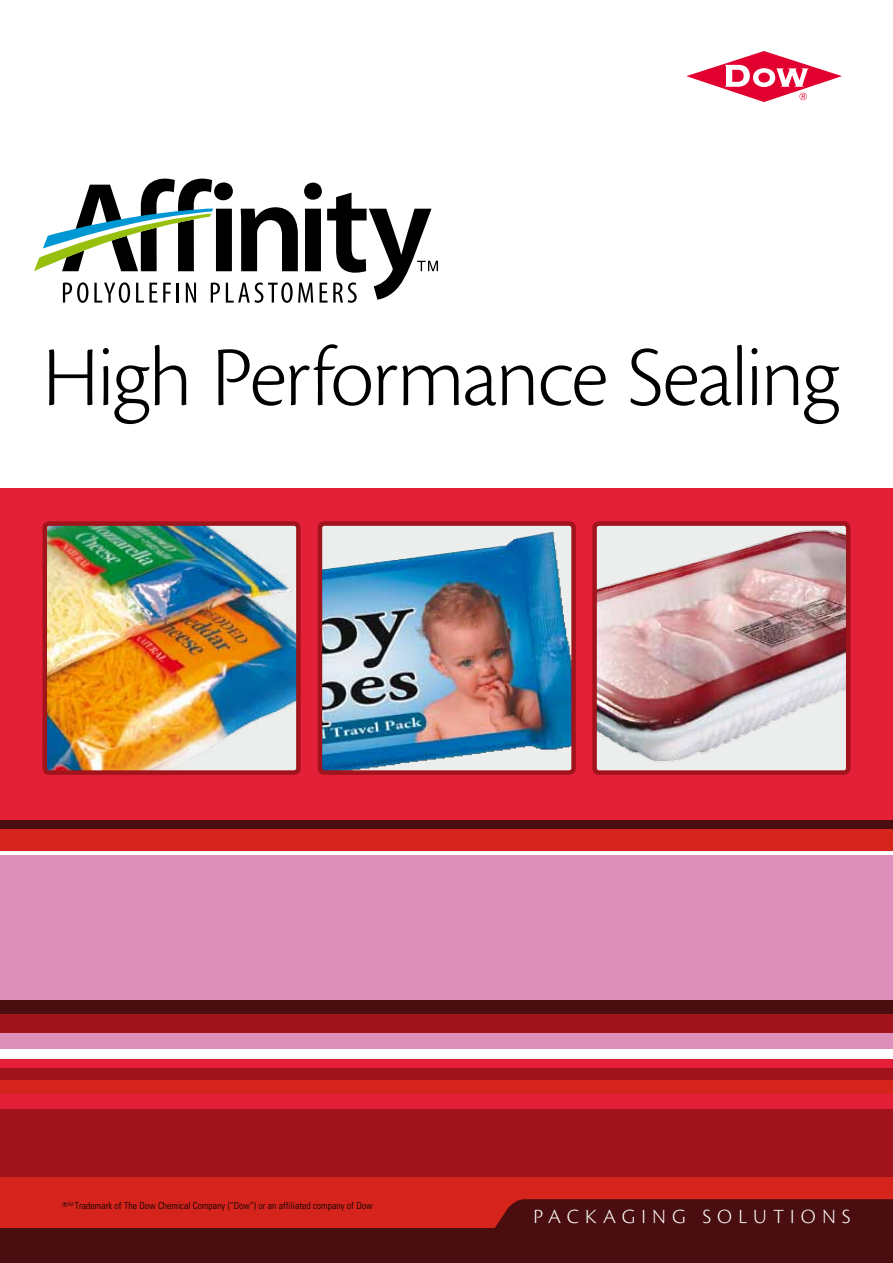
<style>
.page{position:relative;width:893px;height:1263px;background:#fff}
.page>*{position:absolute;margin:0;border:0;box-sizing:border-box;transform-origin:0 0}
.t1{font:300 88.05px "Cronos Pro";letter-spacing:-.025em;color:#000}
.t2{font:300 21px "Cronos Pro";letter-spacing:.29em;color:#fff}
.t3{font:300 condensed 9.75px "Univers LT Std";color:#000}
</style>
<div class="page">
<div style="left:0;top:488px;width:893px;height:333px;background:#e41f38"></div>
<div style="left:0;top:825px;width:893px;height:25px;background:#d5241c"></div>
<div style="left:0;top:855px;width:893px;height:145px;background:#de8fb9"></div>
<div style="left:0;top:1000px;width:893px;height:16px;background:#4a0e10"></div>
<div style="left:0;top:1014px;width:893px;height:21px;background:#a1141c"></div>
<div style="left:0;top:1033px;width:893px;height:15px;background:#de8fb9"></div>
<div style="left:0;top:1063px;width:893px;height:21px;background:#a1141c"></div>
<div style="left:0;top:1080px;width:893px;height:14px;background:#d5241c"></div>
<div style="left:0;top:1094px;width:893px;height:15px;background:#e41f38"></div>
<div style="left:0;top:1109px;width:893px;height:88px;background:#a1141c"></div>
<div style="left:0;top:1178px;width:893px;height:85px;background:#d5241c"></div>
<svg style="left:485px;top:1199px;width:408px;height:30px;background:#510f10"></svg>
<svg style="left:686px;top:51px;width:156px;height:51px"></svg>
<div style="left:0;top:1059px;width:893px;height:8px;background:#e41f38"></div>
<div style="left:0;top:820px;width:893px;height:9px;background:#4a0e10"></div>
<div style="left:0;top:1229px;width:893px;height:34px;background:#4a0e10"></div>
<svg style="left:34px;top:179px;width:404px;height:124px"></svg>
<img style="left:48px;top:526px;width:248px;height:244px">
<div style="left:43px;top:521px;width:258px;height:254px;border:4px solid #a1141c;border-radius:4px"></div>
<img style="left:323px;top:530px;width:248px;height:240px">
<div style="left:318px;top:521px;width:258px;height:254px;border:4px solid #a1141c;border-radius:4px"></div>
<img style="left:597px;top:526px;width:248px;height:244px">
<div style="left:592px;top:521px;width:258px;height:254px;border:4px solid #a1141c;border-radius:4px"></div>
<h1 class="t1" style="left:43px;top:327px;width:799px">High Performance Sealing</h1>
<p class="t3" style="left:62px;top:1200px;width:312px"><sup>®</sup><sup>TM</sup> Trademark of The Dow Chemical Company (“Dow”) or an affiliated company of Dow</p>
<h2 class="t2" style="left:533px;top:1205px;width:318px">PACKAGING SOLUT IONS</h2>
</div>
